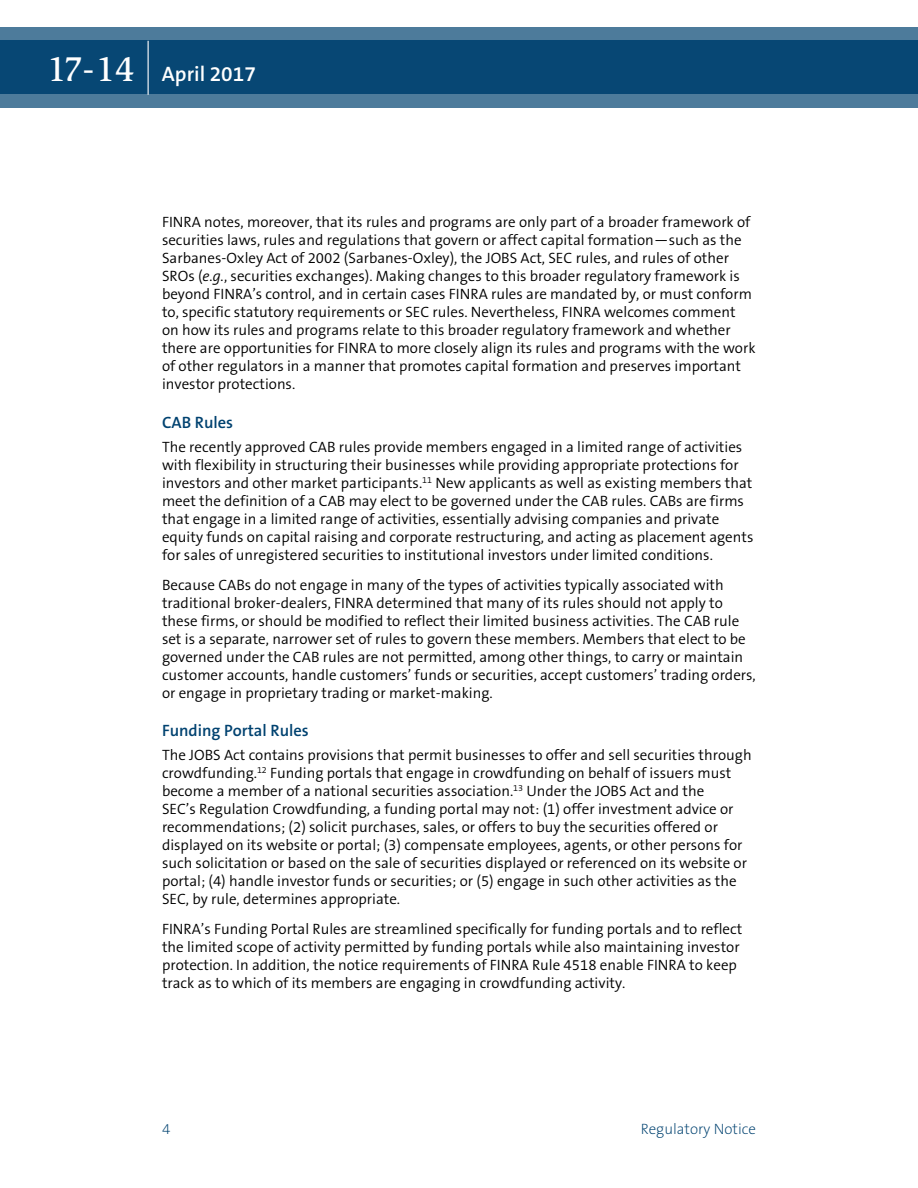
<style>
.page{position:relative;width:918px;height:1188px;background:#fff}
.page>*{position:absolute;margin:0;border:0;box-sizing:border-box;transform-origin:0 0}
.t1{font:600 21px "The Sans B6";color:#fff}
.head_sub{font:600 16.5px "The Sans B6";color:#004270}
.text{font:300 15px/18px "The Sans B4";color:#000}
.t2{font:200 15px "The Sans B2";color:#004270}
.s1{font-family:"Slimbach LT";font-weight:500;font-size:36px}
.s2{font-style:italic}
</style>
<div class="page">
<svg style="left:0;top:27px;width:918px;height:81px;background:#1e5881"></svg>
<hr style="left:148px;top:41px;width:1px;height:54px;background:#fff">
<h1 class="t1" style="left:47px;top:63px;width:210px"><span class="s1">17-14</span> April 2017</h1>
<p class="text" style="left:162px;top:213px;width:595px">FINRA notes, moreover, that its rules and programs are only part of a broader framework of securities laws, rules and regulations that govern or affect capital formation—such as the Sarbanes-Oxley Act of 2002 (Sarbanes-Oxley), the JOBS Act, SEC rules, and rules of other SROs (<span class="s2">e.g.</span>, securities exchanges). Making changes to this broader regulatory framework is beyond FINRA’s control, and in certain cases FINRA rules are mandated by, or must conform to, specific statutory requirements or SEC rules. Nevertheless, FINRA welcomes comment on how its rules and programs relate to this broader regulatory framework and whether there are opportunities for FINRA to more closely align its rules and programs with the work of other regulators in a manner that promotes capital formation and preserves important investor protections.</p>
<p class="head_sub" style="left:162px;top:413px;width:73px">CAB Rules</p>
<p class="text" style="left:162px;top:438px;width:593px">The recently approved CAB rules provide members engaged in a limited range of activities with flexibility in structuring their businesses while providing appropriate protections for investors and other market participants.<sup>11</sup> New applicants as well as existing members that meet the definition of a CAB may elect to be governed under the CAB rules. CABs are firms that engage in a limited range of activities, essentially advising companies and private equity funds on capital raising and corporate restructuring, and acting as placement agents for sales of unregistered securities to institutional investors under limited conditions.</p>
<p class="text" style="left:162px;top:576px;width:595px">Because CABs do not engage in many of the types of activities typically associated with traditional broker-dealers, FINRA determined that many of its rules should not apply to these firms, or should be modified to reflect their limited business activities. The CAB rule set is a separate, narrower set of rules to govern these members. Members that elect to be governed under the CAB rules are not permitted, among other things, to carry or maintain customer accounts, handle customers’ funds or securities, accept customers’ trading orders, or engage in proprietary trading or market-making.</p>
<p class="head_sub" style="left:162px;top:722px;width:148px">Funding Portal Rules</p>
<p class="text" style="left:162px;top:747px;width:591px">The JOBS Act contains provisions that permit businesses to offer and sell securities through crowdfunding.<sup>12</sup> Funding portals that engage in crowdfunding on behalf of issuers must become a member of a national securities association.<sup>13</sup> Under the JOBS Act and the<br>SEC’s Regulation Crowdfunding, a funding portal may not: (1) offer investment advice or recommendations; (2) solicit purchases, sales, or offers to buy the securities offered or displayed on its website or portal; (3) compensate employees, agents, or other persons for such solicitation or based on the sale of securities displayed or referenced on its website or portal; (4) handle investor funds or securities; or (5) engage in such other activities as the SEC, by rule, determines appropriate.</p>
<p class="text" style="left:162px;top:921px;width:582px">FINRA’s Funding Portal Rules are streamlined specifically for funding portals and to reflect the limited scope of activity permitted by funding portals while also maintaining investor protection. In addition, the notice requirements of FINRA Rule 4518 enable FINRA to keep track as to which of its members are engaging in crowdfunding activity.</p>
<p class="t2" style="left:162px;top:1121px;width:10px">4</p>
<p class="t2" style="left:641px;top:1121px;width:117px">Regulatory Notice</p>
</div>
